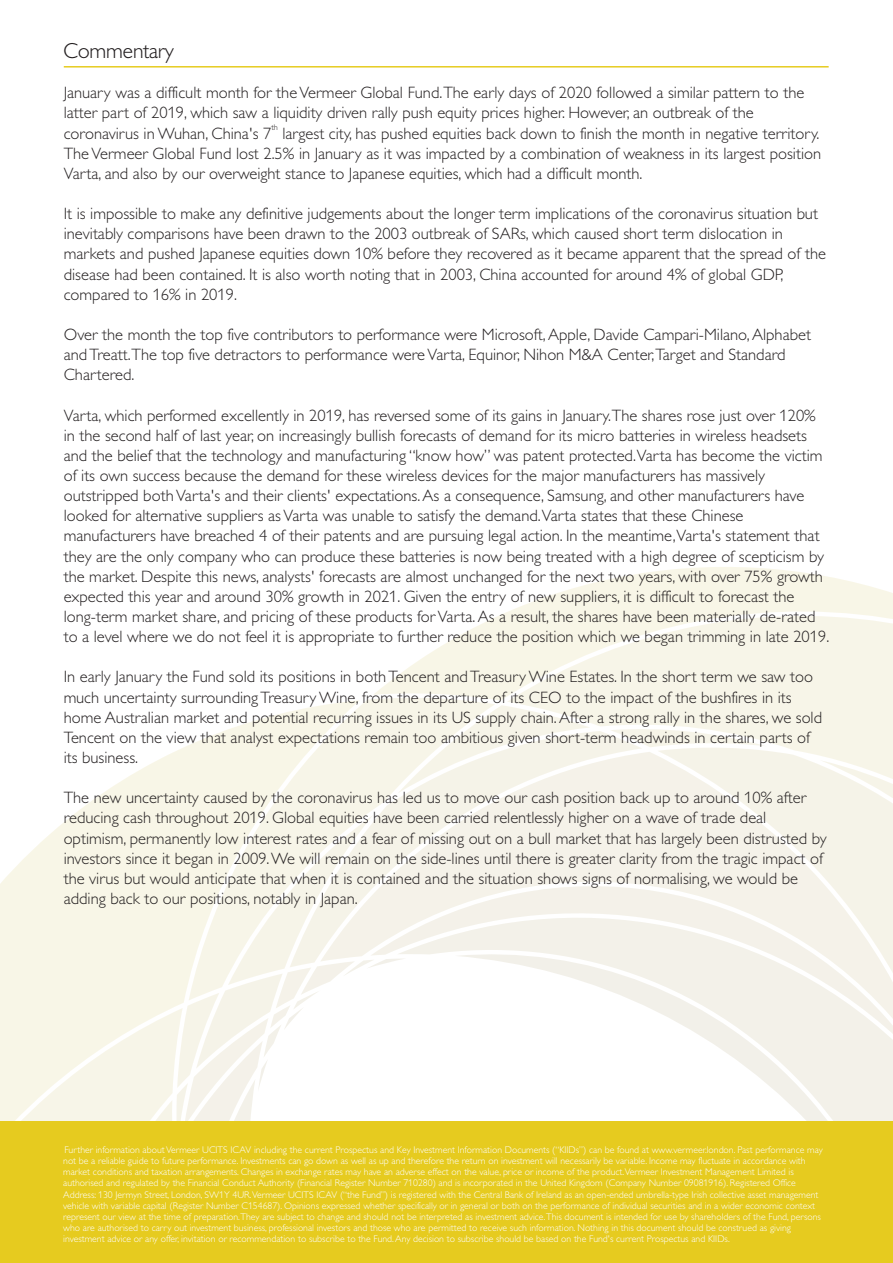
<style>
.page{position:relative;width:893px;height:1263px;background:#fff}
.page>*{position:absolute;margin:0;border:0;box-sizing:border-box;transform-origin:0 0}
.t1{font:300 21.6px "Humanist 521 BT";letter-spacing:-.005em;color:#231f20}
.t2{font:300 16.5px/20.1px "Gill Alt One";color:#231f20}
.t3{font:300 9.75px/11.1px "Gill Alt One";color:#fff}
.t4{font:300 8.25px "Gill Alt One";color:#231f20}
</style>
<div class="page">
<svg style="left:374px;top:567px;width:519px;height:134px"></svg>
<div style="left:507px;top:599px;width:386px;height:146px;background:#f7f5e8"></div>
<svg style="left:610px;top:726px;width:157px;height:21px"></svg>
<svg style="left:0;top:745px;width:189px;height:263px;fill:#f8f6e7"></svg>
<svg style="left:189px;top:696px;width:306px;height:119px;fill:#f8f6e7"></svg>
<svg style="left:397px;top:705px;width:193px;height:26px;background:#f7f5ea"></svg>
<svg style="left:290px;top:731px;width:352px;height:84px;background:#f7f5ea"></svg>
<svg style="left:657px;top:745px;width:236px;height:7px;fill:#f7f5e8"></svg>
<svg style="left:320px;top:752px;width:573px;height:92px;background:#f5f3ea"></svg>
<div style="left:406px;top:844px;width:487px;height:37px;background:#f5f2e9"></div>
<svg style="left:406px;top:881px;width:487px;height:240px;fill:#f5f2e9"></svg>
<svg style="left:455px;top:945px;width:430px;height:176px"></svg>
<div style="left:0;top:1008px;width:79px;height:113px;background:#f8f6e7"></div>
<svg style="left:79px;top:815px;width:327px;height:306px"></svg>
<div style="left:0;top:1121px;width:893px;height:142px;background:#e6cb1f"></div>
<hr style="left:64px;top:66px;width:765px;height:2px;background:#e6cb1f">
<h1 class="t1" style="left:64px;top:42px;width:112px">Commentary</h1>
<p class="t2" style="left:64px;top:84px;width:742px">January was a difficult month for the Vermeer Global Fund.The early days of 2020 followed a similar pattern to the latter part of 2019, which saw a liquidity driven rally push equity prices higher. However, an outbreak of the</p>
<p class="t4" style="left:271px;top:125px;width:8px">th</p>
<p class="t2" style="left:64px;top:125px;width:759px;text-align:justify">coronavirus in Wuhan, China's 7 largest city, has pushed equities back down to finish the month in negative territory.<br>The Vermeer Global Fund lost 2.5% in January as it was impacted by a combination of weakness in its largest position Varta, and also by our overweight stance to Japanese equities, which had a difficult month.</p>
<p class="t2" style="left:64px;top:205px;width:764px">It is impossible to make any definitive judgements about the longer term implications of the coronavirus situation but inevitably comparisons have been drawn to the 2003 outbreak of SARs, which caused short term dislocation in markets and pushed Japanese equities down 10% before they recovered as it became apparent that the spread of the disease had been contained. It is also worth noting that in 2003, China accounted for around 4% of global GDP, compared to 16% in 2019.</p>
<p class="t2" style="left:64px;top:326px;width:749px">Over the month the top five contributors to performance were Microsoft,Apple, Davide Campari-Milano,Alphabet and Treatt.The top five detractors to performance were Varta, Equinor, Nihon M&amp;A Center,Target and Standard<br>Chartered.</p>
<p class="t2" style="left:64px;top:407px;width:767px">Varta, which performed excellently in 2019, has reversed some of its gains in January.The shares rose just over 120% in the second half of last year, on increasingly bullish forecasts of demand for its micro batteries in wireless headsets and the belief that the technology and manufacturing “know how” was patent protected.Varta has become the victim of its own success because the demand for these wireless devices for the major manufacturers has massively outstripped both Varta's and their clients' expectations.As a consequence, Samsung, and other manufacturers have looked for alternative suppliers as Varta was unable to satisfy the demand.Varta states that these Chinese manufacturers have breached 4 of their patents and are pursuing legal action. In the meantime,Varta's statement that they are the only company who can produce these batteries is now being treated with a high degree of scepticism by the market. Despite this news, analysts' forecasts are almost unchanged for the next two years, with over 75% growth expected this year and around 30% growth in 2021. Given the entry of new suppliers, it is difficult to forecast the long-term market share, and pricing of these products for Varta.As a result, the shares have been materially de-rated to a level where we do not feel it is appropriate to further reduce the position which we began trimming in late 2019.</p>
<p class="t2" style="left:64px;top:668px;width:760px">In early January the Fund sold its positions in both Tencent and Treasury Wine Estates. In the short term we saw too much uncertainty surrounding Treasury Wine, from the departure of its CEO to the impact of the bushfires in its home Australian market and potential recurring issues in its US supply chain.After a strong rally in the shares, we sold Tencent on the view that analyst expectations remain too ambitious given short-term headwinds in certain parts of its business.</p>
<p class="t2" style="left:64px;top:789px;width:765px">The new uncertainty caused by the coronavirus has led us to move our cash position back up to around 10% after reducing cash throughout 2019. Global equities have been carried relentlessly higher on a wave of trade deal optimism, permanently low interest rates and a fear of missing out on a bull market that has largely been distrusted by investors since it began in 2009.We will remain on the side-lines until there is greater clarity from the tragic impact of the virus but would anticipate that when it is contained and the situation shows signs of normalising, we would be adding back to our positions, notably in Japan.</p>
<p class="t3" style="left:63px;top:1145px;width:761px">Further information about Vermeer UCITS ICAV including the current Prospectus and Key Investment Information Documents (“KIIDs”) can be found at www.vermeer.london. Past performance may not be a reliable guide to future performance. Investments can go down as well as up and therefore the return on investment will necessarily be variable. Income may fluctuate in accordance with market conditions and taxation arrangements. Changes in exchange rates may have an adverse effect on the value, price or income of the product.Vermeer Investment Management Limited is authorised and regulated by the Financial Conduct Authority (Financial Register Number 710280) and is incorporated in the United Kingdom (Company Number 09081916). Registered Office Address: 130 Jermyn Street, London, SW1Y 4UR.Vermeer UCITS ICAV (“the Fund”) is registered with the Central Bank of Ireland as an open-ended umbrella-type Irish collective asset management vehicle with variable capital (Register Number C154687). Opinions expressed whether specifically or in general or both on the performance of individual securities and in a wider economic context represent our view at the time of preparation.They are subject to change and should not be interpreted as investment advice.This document is intended for use by shareholders of the Fund, persons who are authorised to carry out investment business, professional investors and those who are permitted to receive such information. Nothing in this document should be construed as giving investment advice or any offer, invitation or recommendation to subscribe to the Fund.Any decision to subscribe should be based on the Fund's current Prospectus and KIIDs.</p>
</div>
